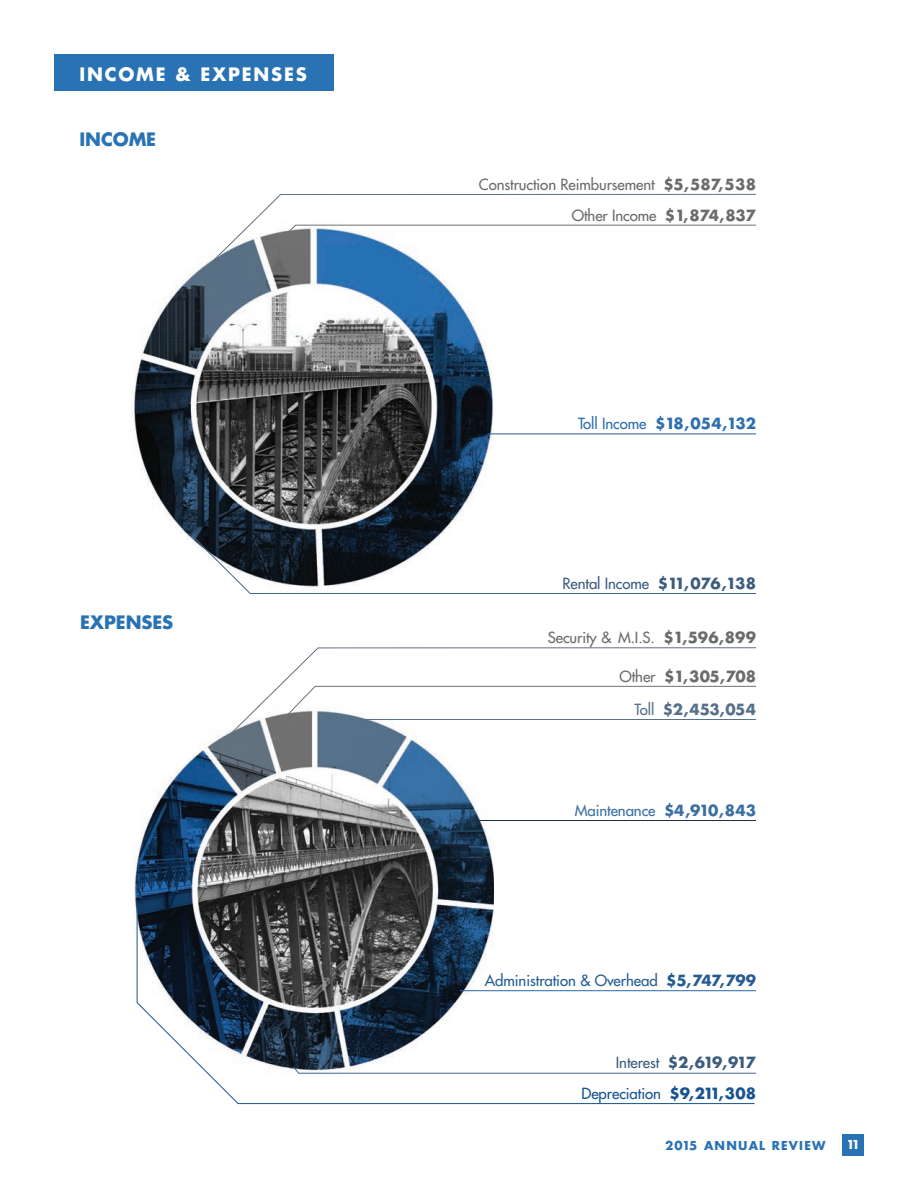
<style>
.page{position:relative;width:918px;height:1188px;background:#fff}
.page>*{position:absolute;margin:0;border:0;box-sizing:border-box;transform-origin:0 0}
.t1{font:700 18px "Futura";letter-spacing:.1em;color:#fff}
.Body_Copy{font:700 18px "Futura";letter-spacing:-.005em;color:#2972b4}
.Body_Copy-2{font:15px "Futura";letter-spacing:-.005em;color:#6a6b6c}
.Body_Copy-3{font:15px "Futura";letter-spacing:-.005em;color:#265c92}
.Body_Copy-4{font:15px "Futura";letter-spacing:-.005em;color:#3c5d7e}
.Body_Copy-5{font:15px "Futura";letter-spacing:-.005em;color:#175390}
.Body_Copy-6{font:15px "Futura";letter-spacing:-.005em;color:#3b6fa3}
.Body_Copy-7{font:700 15px "Futura";letter-spacing:-.005em;color:#2e6faf}
.Body_Copy-8{font:700 15px "Futura";letter-spacing:-.105em;color:#3c5d7e}
.Body_Copy-9{font:700 15px "Futura";letter-spacing:-.015em;color:#6a6b6c}
.Body_Copy-10{font:700 15px "Futura";letter-spacing:-.015em;color:#56708a}
.t2{font:700 12px "Futura";letter-spacing:.1em;color:#2972b4}
.t3{font:700 12px "Futura";color:#fff}
.s1{font-weight:700}
.s2{font-weight:400}
</style>
<div class="page">
<div style="left:842px;top:1134px;width:22px;height:22px;background:#2972b4"></div>
<img style="left:134px;top:730px;width:359px;height:196px">
<img style="left:133px;top:273px;width:360px;height:266px">
<div style="left:54px;top:54px;width:280px;height:37px;background:#2972b4"></div>
<hr style="left:471px;top:820px;width:285px;height:1px;background:#1a3046">
<hr style="left:460px;top:990px;width:296px;height:1px;background:#2a67a6">
<hr style="left:488px;top:434px;width:268px;height:1px;background:#255a8f">
<svg style="left:191px;top:534px;width:565px;height:60px"></svg>
<svg style="left:229px;top:647px;width:527px;height:88px"></svg>
<svg style="left:195px;top:194px;width:561px;height:85px"></svg>
<svg style="left:136px;top:900px;width:619px;height:204px"></svg>
<p class="t1" style="left:80px;top:62px;width:229px">INCOME &amp; EXPENSES</p>
<p class="Body_Copy" style="left:80px;top:127px;width:78px">INCOME</p>
<p class="Body_Copy" style="left:80px;top:610px;width:95px">EXPENSES</p>
<p class="Body_Copy-2" style="left:479px;top:174px;width:279px">Construction Reimbursement <span class="s1">$5,587,538</span></p>
<p class="Body_Copy-2" style="left:572px;top:205px;width:186px">Other Income <span class="s1">$1,874,837</span></p>
<p class="Body_Copy-7" style="left:578px;top:413px;width:179px"><span class="s2">Toll Income</span> $18,054,132</p>
<p class="Body_Copy-4" style="left:562px;top:573px;width:195px">Rental Income <span class="s1">$11,076,138</span></p>
<p class="Body_Copy-2" style="left:548px;top:628px;width:210px">Security &amp; M.I.S. <span class="s1">$1,596,899</span></p>
<p class="Body_Copy-9" style="left:619px;top:665px;width:138px"><span class="s2">Other</span> $1,305,708</p>
<p class="Body_Copy-10" style="left:634px;top:699px;width:123px"><span class="s2">Toll</span> $2,453,054</p>
<p class="Body_Copy-6" style="left:575px;top:800px;width:183px">Maintenance <span class="s1">$4,910,843</span></p>
<p class="Body_Copy-3" style="left:485px;top:971px;width:273px">Administration &amp; Overhead <span class="s1">$5,747,799</span></p>
<p class="Body_Copy-8" style="left:616px;top:1052px;width:142px"><span class="s2">Interest</span> $2,619,917</p>
<p class="Body_Copy-5" style="left:582px;top:1084px;width:176px">Depreciation <span class="s1">$9,211,308</span></p>
<p class="t2" style="left:665px;top:1137px;width:162px">2015 ANNUAL REVIEW</p>
<p class="t3" style="left:846px;top:1137px;width:15px">11</p>
</div>
